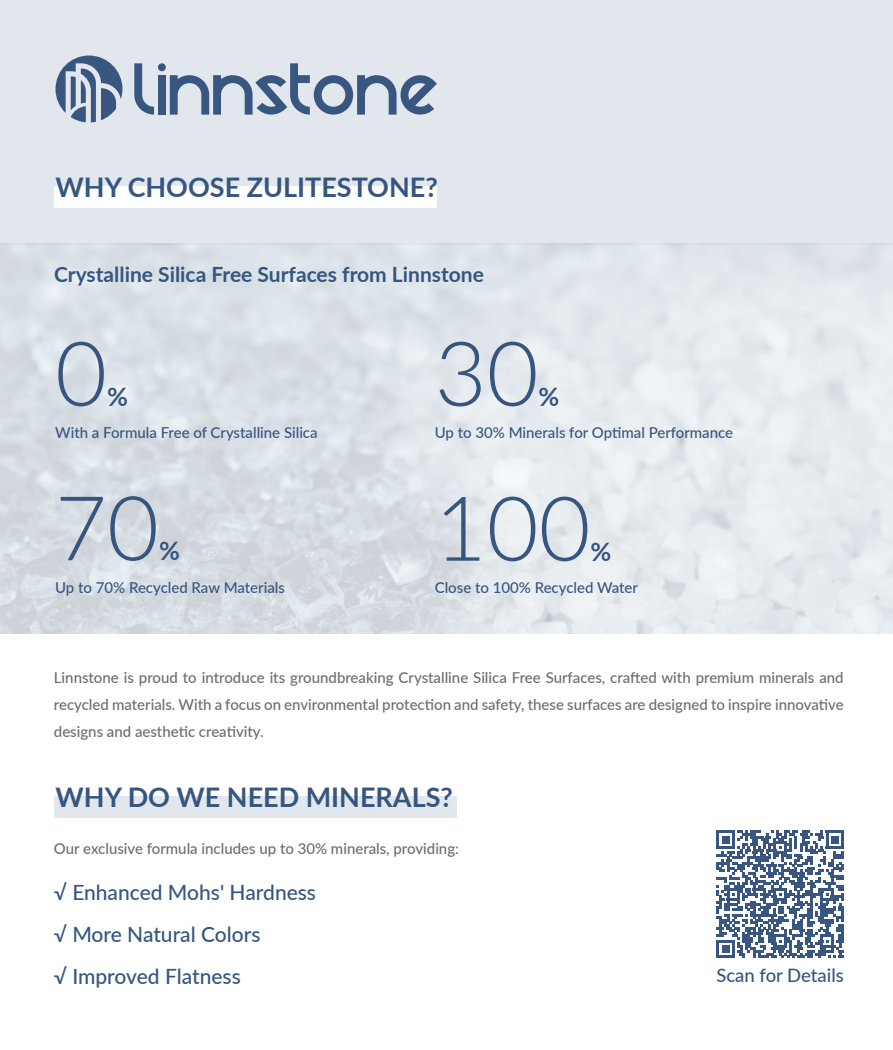
<style>
.page{position:relative;width:893px;height:1050px;background:#fff}
.page>*{position:absolute;margin:0;border:0;box-sizing:border-box;transform-origin:0 0}
.t1{font:300 89.55px "Lato";color:#365680}
.t2{font:700 27px "Lato";color:#365680}
.t3{font:700 25.5px "Lato";color:#365680}
.t4{font:500 21px/42px "Lato";color:#365680}
.t5{font:700 21px "Lato";color:#365680}
.t6{font:500 18.45px "Lato";color:#365680}
.t7{font:500 15px/27px "Lato";color:#6c6d70;text-align:justify}
.t8{font:500 15px "Lato";color:#385680}
</style>
<div class="page">
<div style="left:0;top:0;width:893px;height:244px;background:#e2e7ee"></div>
<div style="left:54px;top:797px;width:402px;height:21px;background:#e2e7ee"></div>
<div style="left:54px;top:186px;width:382px;height:21px;background:#fff"></div>
<div style="left:158px;top:75px;width:8px;height:40px;background:#385680"></div>
<svg style="left:134px;top:63px;width:20px;height:52px"></svg>
<svg style="left:170px;top:63px;width:267px;height:52px"></svg>
<svg style="left:56px;top:56px;width:66px;height:66px"></svg>
<div style="left:158px;top:63px;width:8px;height:8px;background:#385680;border-radius:50%"></div>
<svg style="left:716px;top:830px;width:128px;height:128px"></svg>
<h2 class="t2" style="left:56px;top:167px;width:384px">WHY CHOOSE ZULITESTONE?</h2>
<h3 class="t5" style="left:54px;top:259px;width:431px">Crystalline Silica Free Surfaces from Linnstone</h3>
<h1 class="t1" style="left:55px;top:311px;width:53px">0</h1>
<h3 class="t3" style="left:107px;top:378px;width:22px">%</h3>
<h1 class="t1" style="left:435px;top:311px;width:105px">30</h1>
<h3 class="t3" style="left:539px;top:378px;width:22px">%</h3>
<p class="t8" style="left:55px;top:422px;width:264px">With a Formula Free of Crystalline Silica</p>
<p class="t8" style="left:435px;top:422px;width:300px">Up to 30% Minerals for Optimal Performance</p>
<h1 class="t1" style="left:55px;top:466px;width:105px">70</h1>
<h3 class="t3" style="left:159px;top:532px;width:22px">%</h3>
<h1 class="t1" style="left:435px;top:466px;width:157px">100</h1>
<h3 class="t3" style="left:591px;top:533px;width:22px">%</h3>
<p class="t8" style="left:55px;top:576px;width:231px">Up to 70% Recycled Raw Materials</p>
<p class="t8" style="left:435px;top:577px;width:205px">Close to 100% Recycled Water</p>
<p class="t7" style="left:54px;top:663px;width:791px">Linnstone is proud to introduce its groundbreaking Crystalline Silica Free Surfaces, crafted with premium minerals and recycled materials. With a focus on environmental protection and safety, these surfaces are designed to inspire innovative designs and aesthetic creativity.</p>
<h2 class="t2" style="left:56px;top:777px;width:399px">WHY DO WE NEED MINERALS?</h2>
<p class="t7" style="left:54px;top:834px;width:407px">Our exclusive formula includes up to 30% minerals, providing:</p>
<h3 class="t4" style="left:54px;top:871px;width:264px">√ Enhanced Mohs' Hardness √ More Natural Colors<br>√ Improved Flatness</h3>
<p class="t6" style="left:716px;top:962px;width:129px">Scan for Details</p>
</div>
